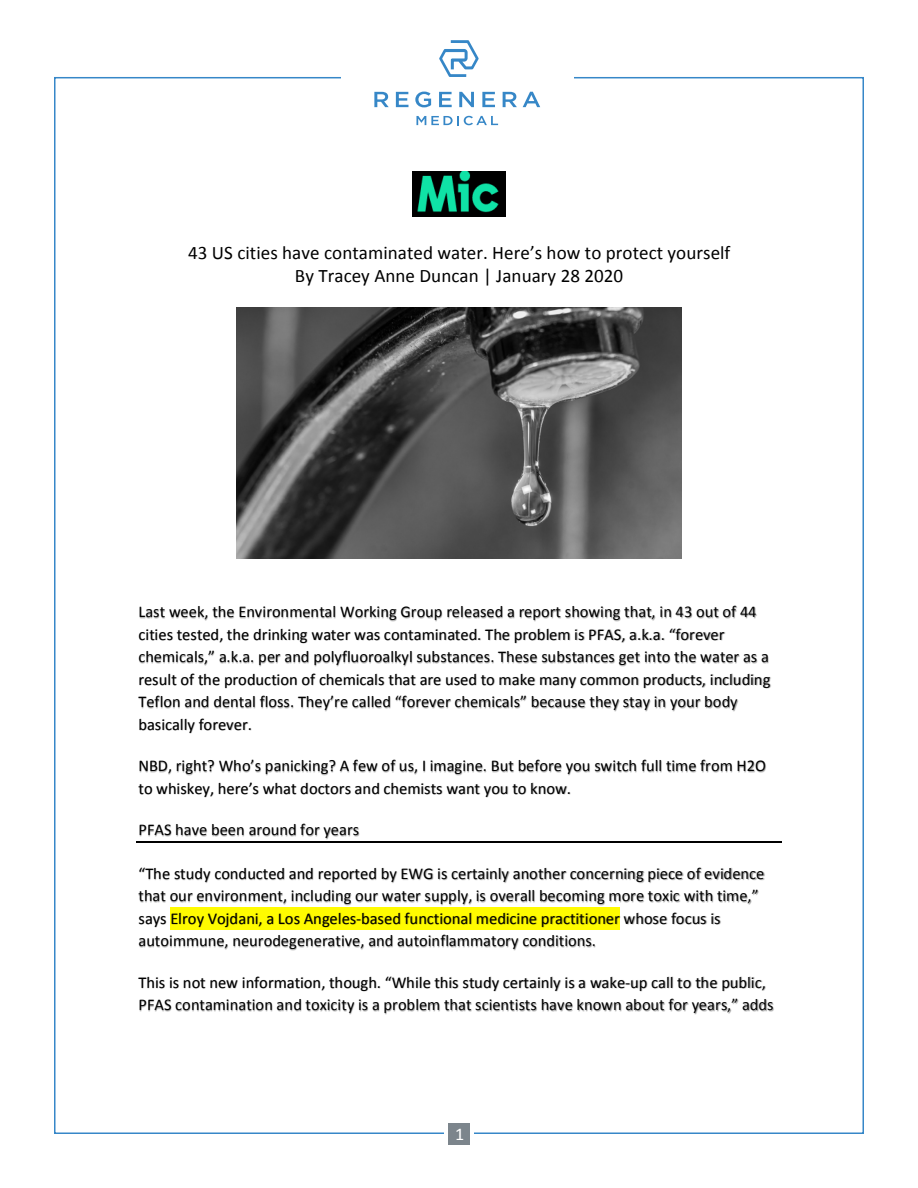
<style>
.page{position:relative;width:918px;height:1188px;background:#fff}
.page>*{position:absolute;margin:0;border:0;box-sizing:border-box;transform-origin:0 0}
.t1{font:19.05px/23.4px "Calibri";letter-spacing:.005em;color:#000;text-align:center}
.t2{font:18px "Calibri";color:#fff}
.t3{font:16.5px/22.5px "Calibri";color:#000}
</style>
<div class="page">
<svg style="left:374px;top:92px;width:15px;height:15px"></svg>
<svg style="left:396px;top:92px;width:12px;height:15px"></svg>
<svg style="left:415px;top:92px;width:16px;height:15px"></svg>
<svg style="left:439px;top:92px;width:13px;height:15px"></svg>
<svg style="left:459px;top:92px;width:15px;height:15px"></svg>
<svg style="left:482px;top:92px;width:13px;height:15px"></svg>
<svg style="left:503px;top:92px;width:14px;height:15px"></svg>
<svg style="left:523px;top:92px;width:17px;height:15px"></svg>
<svg style="left:416px;top:116px;width:82px;height:9px"></svg>
<svg style="left:439px;top:40px;width:40px;height:37px"></svg>
<div style="left:448px;top:1123px;width:22px;height:22px;background:#7c858c"></div>
<img style="left:139px;top:606px;width:618px;height:13px">
<img style="left:139px;top:618px;width:601px;height:22px">
<img style="left:139px;top:640px;width:630px;height:23px">
<img style="left:139px;top:663px;width:632px;height:26px">
<img style="left:138px;top:685px;width:616px;height:27px">
<img style="left:138px;top:708px;width:139px;height:26px">
<img style="left:139px;top:760px;width:627px;height:13px">
<img style="left:138px;top:772px;width:458px;height:26px">
<img style="left:136px;top:824px;width:224px;height:19px">
<hr style="left:137px;top:841px;width:645px;height:2px;background:#000">
<img style="left:139px;top:867px;width:626px;height:12px">
<img style="left:138px;top:879px;width:627px;height:26px">
<img style="left:138px;top:902px;width:598px;height:23px">
<img style="left:138px;top:924px;width:483px;height:27px">
<img style="left:138px;top:976px;width:628px;height:12px">
<img style="left:139px;top:988px;width:635px;height:27px">
<img style="left:413px;top:172px;width:93px;height:45px">
<img style="left:236px;top:307px;width:446px;height:252px">
<p class="t1" style="left:188px;top:241px;width:544px">43 US cities have contaminated water. Here’s how to protect yourself<br>By Tracey Anne Duncan | January 28 2020</p>
<p class="t3" style="left:138px;top:601px;width:634px">Last week, the Environmental Working Group released a report showing that, in 43 out of 44 cities tested, the drinking water was contaminated. The problem is PFAS, a.k.a. “forever chemicals,” a.k.a. per and polyfluoroalkyl substances. These substances get into the water as a result of the production of chemicals that are used to make many common products, including Teflon and dental floss. They’re called “forever chemicals” because they stay in your body basically forever.</p>
<p class="t3" style="left:138px;top:755px;width:629px">NBD, right? Who’s panicking? A few of us, I imagine. But before you switch full time from H2O to whiskey, here’s what doctors and chemists want you to know.</p>
<p class="t3" style="left:138px;top:818px;width:222px">PFAS have been around for years</p>
<p class="t3" style="left:138px;top:862px;width:627px">“The study conducted and reported by EWG is certainly another concerning piece of evidence that our environment, including our water supply, is overall becoming more toxic with time,” says Elroy Vojdani, a Los Angeles-based functional medicine practitioner whose focus is autoimmune, neurodegenerative, and autoinflammatory conditions.</p>
<p class="t3" style="left:138px;top:971px;width:637px">This is not new information, though. “While this study certainly is a wake-up call to the public,<br>PFAS contamination and toxicity is a problem that scientists have known about for years,” adds</p>
<p class="t2" style="left:455px;top:1123px;width:11px">1</p>
</div>
